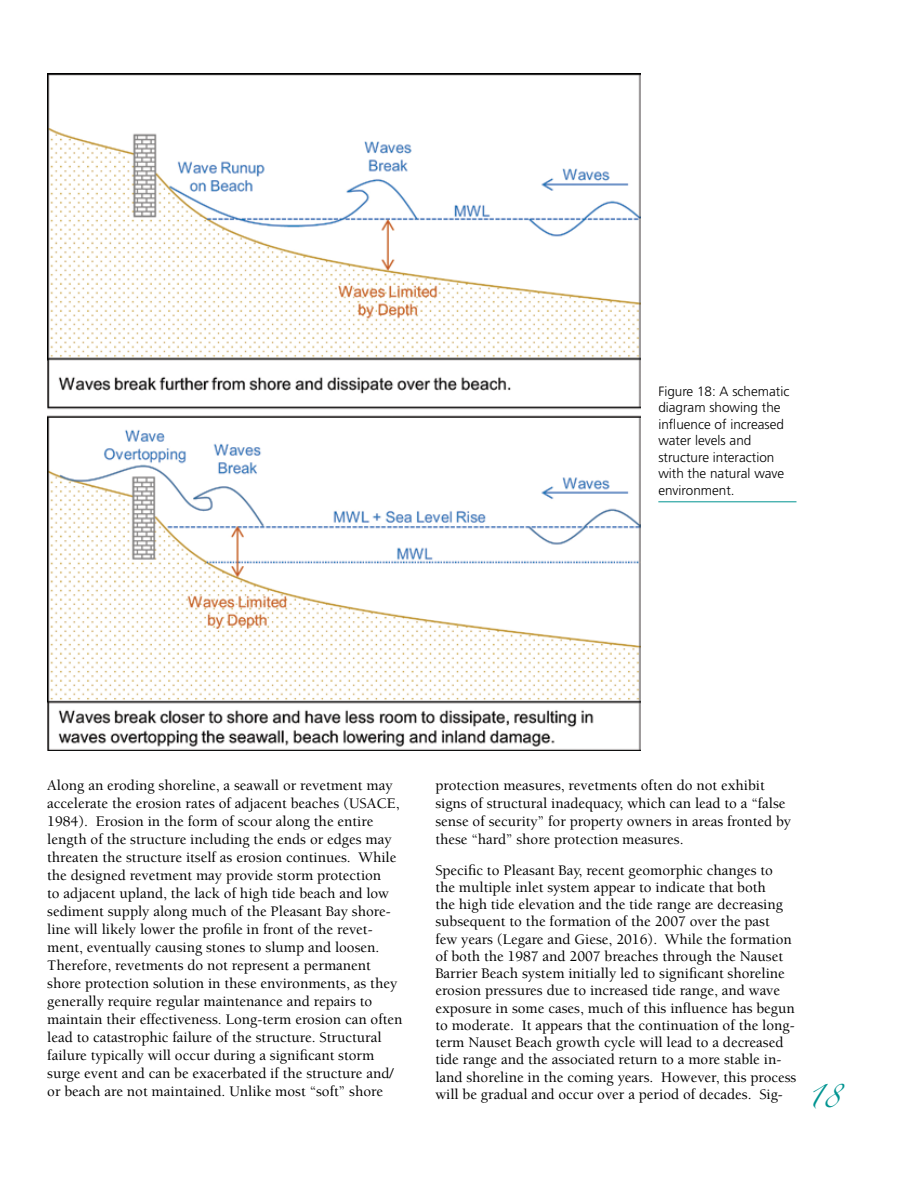
<style>
.page{position:relative;width:918px;height:1188px;background:#fff}
.page>*{position:absolute;margin:0;border:0;box-sizing:border-box;transform-origin:0 0}
.t1{font:21px "Zapfino";color:#009491}
.t2{font:500 15px/18px "Berkeley";color:#000}
.t3{font:300 13.5px/16.5px "Frutiger";color:#000}
</style>
<div class="page">
<hr style="left:658px;top:501px;width:138px;height:1px;background:#009491">
<img style="left:47px;top:74px;width:593px;height:676px">
<p class="t3" style="left:658px;top:383px;width:133px">Figure 18: A schematic diagram showing the influence of increased water levels and structure interaction with the natural wave environment.</p>
<p class="t2" style="left:47px;top:776px;width:357px">Along an eroding shoreline, a seawall or revetment may accelerate the erosion rates of adjacent beaches (USACE, 1984). Erosion in the form of scour along the entire length of the structure including the ends or edges may threaten the structure itself as erosion continues. While the designed revetment may provide storm protection<br>to adjacent upland, the lack of high tide beach and low sediment supply along much of the Pleasant Bay shore&shy;line will likely lower the profile in front of the revet&shy;ment, eventually causing stones to slump and loosen.<br>Therefore, revetments do not represent a permanent shore protection solution in these environments, as they generally require regular maintenance and repairs to maintain their effectiveness. Long-term erosion can often lead to catastrophic failure of the structure. Structural failure typically will occur during a significant storm surge event and can be exacerbated if the structure and/ or beach are not maintained. Unlike most “soft” shore</p>
<p class="t2" style="left:435px;top:776px;width:357px">protection measures, revetments often do not exhibit signs of structural inadequacy, which can lead to a “false sense of security” for property owners in areas fronted by these “hard” shore protection measures.</p>
<p class="t2" style="left:435px;top:862px;width:363px;line-height:17.2px">Specific to Pleasant Bay, recent geomorphic changes to<br>the multiple inlet system appear to indicate that both<br>the high tide elevation and the tide range are decreasing subsequent to the formation of the 2007 over the past<br>few years (Legare and Giese, 2016). While the formation of both the 1987 and 2007 breaches through the Nauset Barrier Beach system initially led to significant shoreline erosion pressures due to increased tide range, and wave exposure in some cases, much of this influence has begun to moderate. It appears that the continuation of the long&shy;term Nauset Beach growth cycle will lead to a decreased tide range and the associated return to a more stable in&shy;land shoreline in the coming years. However, this process will be gradual and occur over a period of decades. Sig-</p>
<h1 class="t1" style="left:808px;top:1087px;width:33px">18</h1>
</div>
